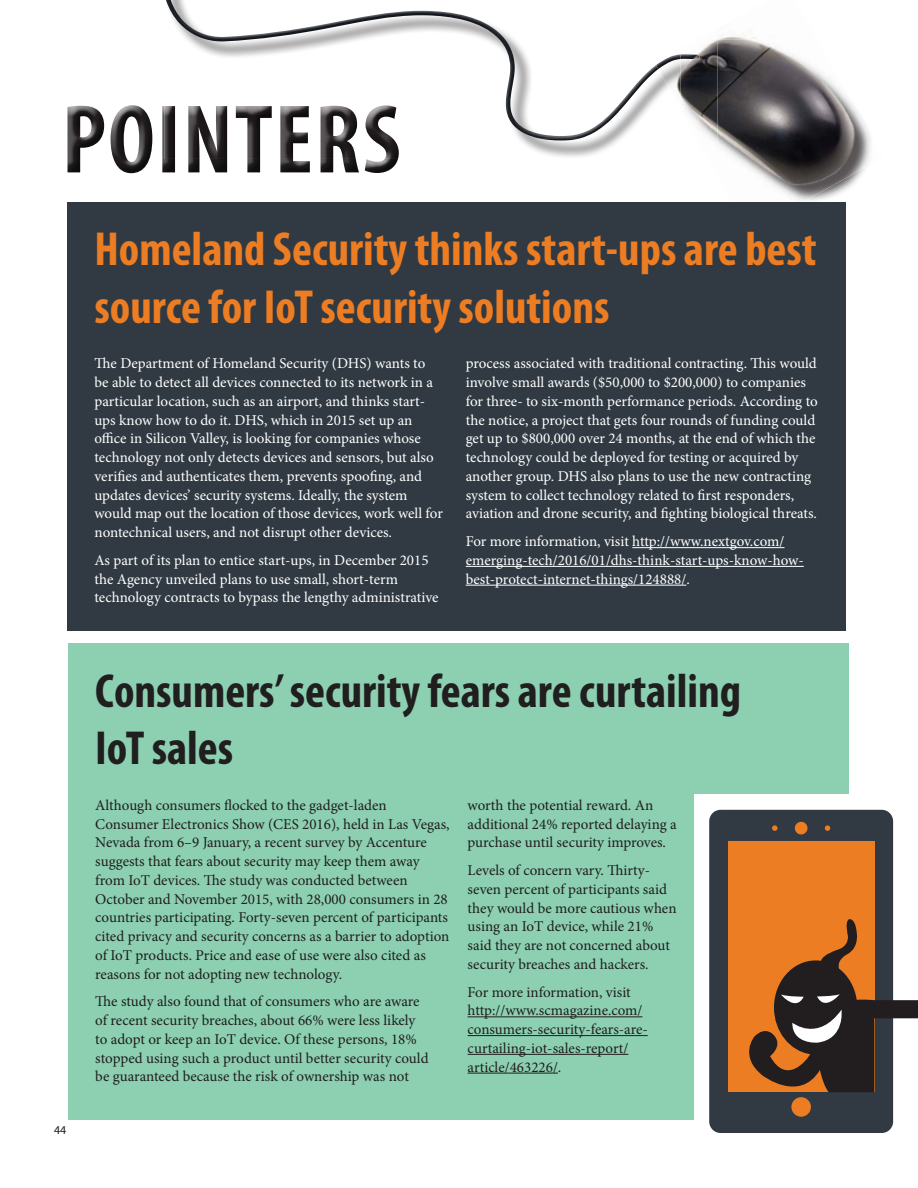
<style>
.page{position:relative;width:918px;height:1188px;background:#fff}
.page>*{position:absolute;margin:0;border:0;box-sizing:border-box;transform-origin:0 0}
.t1{font:700 condensed 48px/57.6px "Myriad Pro";color:#ed7d23}
.t2{font:700 condensed 48px/57.6px "Myriad Pro";color:#201e1e}
.t3{font:15px/18.8px "Minion Pro";color:#fff}
.t4{font:15px/18.8px "Minion Pro";color:#201e1e}
.t5{font:12px "Myriad Pro";color:#201e1e}
</style>
<div class="page">
<img style="left:68px;top:105px;width:330px;height:68px">
<img style="left:165px;top:105px;width:234px;height:54px">
<img style="left:538px;top:138px;width:43px;height:3px">
<img style="left:166px;top:0;width:489px;height:138px">
<img style="left:655px;top:37px;width:63px;height:67px">
<img style="left:656px;top:54px;width:24px;height:15px">
<img style="left:718px;top:39px;width:153px;height:162px">
<img style="left:680px;top:39px;width:38px;height:112px">
<img style="left:680px;top:54px;width:19px;height:5px">
<div style="left:68px;top:644px;width:781px;height:476px;background:#8ccfb1"></div>
<hr style="left:468px;top:1017px;width:174px;height:1px;background:#201e1e">
<hr style="left:468px;top:1035px;width:180px;height:1px;background:#201e1e">
<hr style="left:468px;top:1054px;width:160px;height:1px;background:#201e1e">
<hr style="left:468px;top:1073px;width:90px;height:1px;background:#201e1e">
<div style="left:68px;top:202px;width:778px;height:429px;background:#313a43"></div>
<hr style="left:632px;top:547px;width:153px;height:1px;background:#fff">
<hr style="left:466px;top:566px;width:338px;height:1px;background:#fff">
<hr style="left:466px;top:585px;width:220px;height:1px;background:#fff">
<div style="left:695px;top:794px;width:223px;height:355px;background:#fff"></div>
<div style="left:709px;top:810px;width:184px;height:323px;background:#313942;border-radius:11px"></div>
<div style="left:728px;top:841px;width:146px;height:251px;background:#ed7d23"></div>
<div style="left:791px;top:1097px;width:20px;height:20px;background:#ed7d23;border-radius:50%"></div>
<div style="left:795px;top:822px;width:13px;height:12px;background:#ed7d23;border-radius:50%"></div>
<svg style="left:772px;top:825px;width:6px;height:6px"></svg>
<svg style="left:825px;top:825px;width:5px;height:6px"></svg>
<svg style="left:749px;top:918px;width:169px;height:186px"></svg>
<p class="t5" style="left:54px;top:1126px;width:14px">44</p>
<h1 class="t1" style="left:94px;top:225px;width:724px">Homeland Security thinks start-ups are best source for IoT security solutions</h1>
<p class="t3" style="left:94px;top:356px;width:350px">The Department of Homeland Security (DHS) wants to be able to detect all devices connected to its network in a particular location, such as an airport, and thinks start&shy;ups know how to do it. DHS, which in 2015 set up an office in Silicon Valley, is looking for companies whose technology not only detects devices and sensors, but also verifies and authenticates them, prevents spoofing, and updates devices’ security systems. Ideally, the system would map out the location of those devices, work well for nontechnical users, and not disrupt other devices.</p>
<p class="t3" style="left:94px;top:552px;width:346px">As part of its plan to entice start-ups, in December 2015 the Agency unveiled plans to use small, short-term technology contracts to bypass the lengthy administrative</p>
<p class="t3" style="left:466px;top:356px;width:354px">process associated with traditional contracting. This would involve small awards ($50,000 to $200,000) to companies for three- to six-month performance periods. According to the notice, a project that gets four rounds of funding could get up to $800,000 over 24 months, at the end of which the technology could be deployed for testing or acquired by another group. DHS also plans to use the new contracting system to collect technology related to first responders, aviation and drone security, and fighting biological threats.</p>
<p class="t3" style="left:466px;top:533px;width:340px">For more information, visit http://www.nextgov.com/ emerging-tech/2016/01/dhs-think-start-ups-know-how&shy;best-protect-internet-things/124888/.</p>
<h1 class="t2" style="left:95px;top:667px;width:647px">Consumers’ security fears are curtailing<br>IoT sales</h1>
<p class="t4" style="left:95px;top:797px;width:356px">Although consumers flocked to the gadget-laden Consumer Electronics Show (CES 2016), held in Las Vegas, Nevada from 6–9 January, a recent survey by Accenture suggests that fears about security may keep them away from IoT devices. The study was conducted between October and November 2015, with 28,000 consumers in 28 countries participating. Forty-seven percent of participants cited privacy and security concerns as a barrier to adoption of IoT products. Price and ease of use were also cited as reasons for not adopting new technology.</p>
<p class="t4" style="left:95px;top:993px;width:335px">The study also found that of consumers who are aware of recent security breaches, about 66% were less likely to adopt or keep an IoT device. Of these persons, 18% stopped using such a product until better security could be guaranteed because the risk of ownership was not</p>
<p class="t4" style="left:468px;top:797px;width:211px">worth the potential reward. An additional 24% reported delaying a purchase until security improves.</p>
<p class="t4" style="left:468px;top:862px;width:210px">Levels of concern vary. Thirty&shy;seven percent of participants said they would be more cautious when using an IoT device, while 21% said they are not concerned about security breaches and hackers.</p>
<p class="t4" style="left:468px;top:984px;width:182px">For more information, visit http://www.scmagazine.com/ consumers-security-fears-are&shy;curtailing-iot-sales-report/ article/463226/.</p>
</div>
